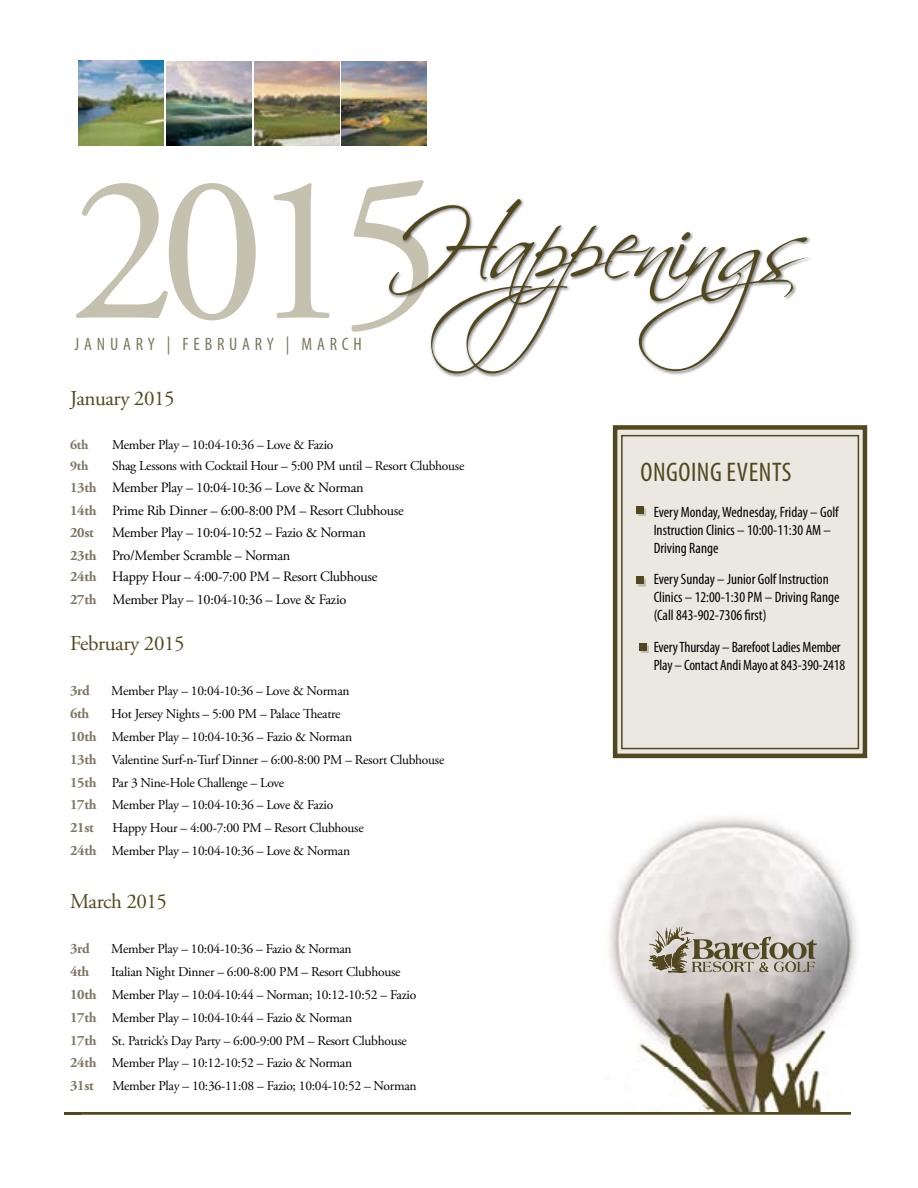
<style>
.page{position:relative;width:918px;height:1188px;background:#fff}
.page>*{position:absolute;margin:0;border:0;box-sizing:border-box;transform-origin:0 0}
.t1{font:210px "Adobe Garamond Pro";color:#c4c1af}
.t2{font:condensed 27px "Myriad Pro";letter-spacing:.02em;color:#51481f}
.t3{font:21px "Adobe Garamond Pro";letter-spacing:-.02em;color:#51481f}
.t4{font:condensed 18px "Myriad Pro";letter-spacing:.27em;color:#7d7763}
.t5{font:condensed 15px/18px "Myriad Pro";color:#000}
.t6{font:14.25px/22.8px "Adobe Garamond Pro";letter-spacing:-.02em;color:#000}
.t7{font:700 14.25px "Adobe Garamond Pro";letter-spacing:-.02em;color:#7d7763}
.t8{font:13.5px/22.8px "Adobe Garamond Pro";letter-spacing:-.02em;color:#000}
.t9{font:700 13.5px "Adobe Garamond Pro";letter-spacing:-.02em;color:#7d7763}
.s1{font-weight:700;color:#7d7763}
.s2{font-weight:700;font-size:14.25px;color:#7d7763}
</style>
<div class="page">
<img style="left:79px;top:61px;width:85px;height:85px">
<img style="left:167px;top:61px;width:85px;height:85px">
<img style="left:254px;top:62px;width:85px;height:84px">
<img style="left:342px;top:62px;width:85px;height:84px">
<img style="left:608px;top:816px;width:249px;height:296px">
<svg style="left:647px;top:926px;width:170px;height:47px"></svg>
<hr style="left:64px;top:1112px;width:787px;height:3px;background:#51481f">
<div style="left:613px;top:425px;width:254px;height:333px;background:#eae8e1;border:4px solid #51481f"></div>
<div style="left:621px;top:435px;width:238px;height:314px;border:2px solid #51481f"></div>
<div style="left:637px;top:507px;width:9px;height:9px;background:#000;opacity:.19"></div>
<div style="left:636px;top:507px;width:8px;height:7px;background:#51481f"></div>
<div style="left:637px;top:578px;width:9px;height:9px;background:#000;opacity:.19"></div>
<div style="left:636px;top:577px;width:8px;height:7px;background:#51481f"></div>
<div style="left:640px;top:644px;width:9px;height:9px;background:#000;opacity:.19"></div>
<div style="left:640px;top:643px;width:7px;height:8px;background:#51481f"></div>
<div style="left:387px;top:197px;width:425px;height:180px;background:#000;opacity:.5"></div>
<svg style="left:388px;top:198px;width:420px;height:176px"></svg>
<div style="left:632px;top:1071px;width:36px;height:33px;background:#fff"></div>
<div style="left:584px;top:1054px;width:32px;height:20px;background:#fff"></div>
<div style="left:665px;top:1099px;width:33px;height:13px;background:#fff"></div>
<h1 class="t1" style="left:70px;top:125px;width:374px">2015</h1>
<h3 class="t4" style="left:75px;top:333px;width:289px">JANUARY | FEBRUARY | MARCH</h3>
<h3 class="t3" style="left:70px;top:386px;width:106px">January 2015</h3>
<p class="t9" style="left:70px;top:437px;width:20px">6th</p>
<p class="t8" style="left:112px;top:434px;width:223px">Member Play – 10:04-10:36 – Love &amp; Fazio</p>
<p class="t9" style="left:70px;top:458px;width:20px">9th</p>
<p class="t8" style="left:112px;top:455px;width:354px">Shag Lessons with Cocktail Hour – 5:00 PM until – Resort Clubhouse</p>
<p class="t6" style="left:70px;top:476px;width:335px"><span class="s1">13th</span> Member Play – 10:04-10:36 – Love &amp; Norman<br><span class="s1">14th</span> Prime Rib Dinner – 6:00-8:00 PM – Resort Clubhouse<br><span class="s1">20st</span></p>
<p class="t6" style="left:70px;top:522px;width:297px;text-indent:42px">Member Play – 10:04-10:52 – Fazio &amp; Norman<br><span class="s1">23th</span> Pro/Member Scramble – Norman</p>
<p class="t6" style="left:70px;top:566px;width:309px"><span class="s1">24th</span> Happy Hour – 4:00-7:00 PM – Resort Clubhouse<br><span class="s1">27th</span> Member Play – 10:04-10:36 – Love &amp; Fazio</p>
<h3 class="t3" style="left:70px;top:631px;width:116px">February 2015</h3>
<p class="t7" style="left:70px;top:683px;width:21px">3rd</p>
<p class="t8" style="left:111px;top:680px;width:240px">Member Play – 10:04-10:36 – Love &amp; Norman</p>
<p class="t7" style="left:70px;top:705px;width:21px">6th</p>
<p class="t8" style="left:70px;top:703px;width:376px;text-indent:41px">Hot Jersey Nights – 5:00 PM – Palace Theatre<br><span class="s2">10th</span> Member Play – 10:04-10:36 – Fazio &amp; Norman<br><span class="s2">13th</span> Valentine Surf-n-Turf Dinner – 6:00-8:00 PM – Resort Clubhouse <span class="s2">15th</span> Par 3 Nine-Hole Challenge – Love<br><span class="s2">17th</span> Member Play – 10:04-10:36 – Love &amp; Fazio</p>
<p class="t7" style="left:70px;top:819px;width:25px">21st</p>
<p class="t8" style="left:70px;top:817px;width:295px;text-indent:42px">Happy Hour – 4:00-7:00 PM – Resort Clubhouse<br><span class="s2">24th</span> Member Play – 10:04-10:36 – Love &amp; Norman</p>
<h3 class="t3" style="left:70px;top:889px;width:98px">March 2015</h3>
<p class="t7" style="left:70px;top:941px;width:21px">3rd</p>
<p class="t8" style="left:111px;top:938px;width:242px">Member Play – 10:04-10:36 – Fazio &amp; Norman</p>
<p class="t7" style="left:70px;top:963px;width:21px">4th</p>
<p class="t8" style="left:70px;top:961px;width:348px;text-indent:41px">Italian Night Dinner – 6:00-8:00 PM – Resort Clubhouse <span class="s2">10th</span> Member Play – 10:04-10:44 – Norman; 10:12-10:52 – Fazio <span class="s2">17th</span> Member Play – 10:04-10:44 – Fazio &amp; Norman<br><span class="s2">17th</span> St. Patrick’s Day Party – 6:00-9:00 PM – Resort Clubhouse <span class="s2">24th</span> Member Play – 10:12-10:52 – Fazio &amp; Norman</p>
<p class="t7" style="left:70px;top:1077px;width:25px">31st</p>
<p class="t8" style="left:112px;top:1075px;width:306px">Member Play – 10:36-11:08 – Fazio; 10:04-10:52 – Norman</p>
<h2 class="t2" style="left:640px;top:455px;width:153px">ONGOING EVENTS</h2>
<p class="t5" style="left:654px;top:503px;width:187px">Every Monday, Wednesday, Friday – Golf<br>Instruction Clinics – 10:00-11:30 AM –<br>Driving Range</p>
<p class="t5" style="left:654px;top:570px;width:187px">Every Sunday – Junior Golf Instruction<br>Clinics – 12:00-1:30 PM – Driving Range (Call 843-902-7306 first)</p>
<p class="t5" style="left:654px;top:638px;width:193px">Every Thursday – Barefoot Ladies Member<br>Play – Contact Andi Mayo at 843-390-2418</p>
</div>
